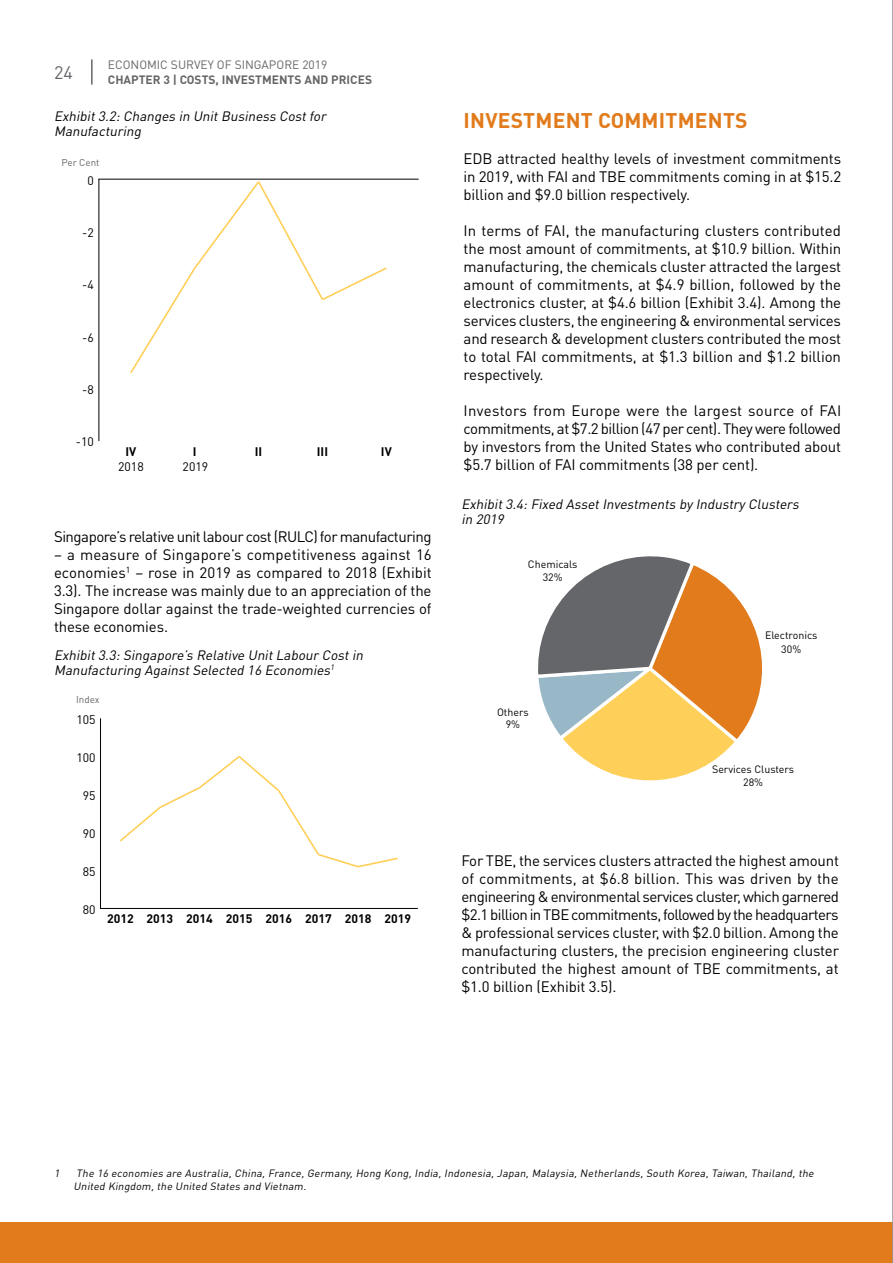
<style>
.page{position:relative;width:893px;height:1263px;background:#fff}
.page>*{position:absolute;margin:0;border:0;box-sizing:border-box;transform-origin:0 0}
.t1{font:700 21px "DIN Pro";letter-spacing:.01em;color:#e17b1c}
.t2{font:18px "DIN Pro";color:#656669}
.t3{font:15px/18px "DIN Pro";letter-spacing:-.01em;color:#000;text-align:justify}
.t4{font:15px "DIN Pro";letter-spacing:-.03em;color:#000}
.t5{font:italic 13.5px/15px "DIN Pro";color:#000}
.t6{font:700 12.3px "DIN Pro";color:#000}
.t7{font:12.3px "DIN Pro";color:#000}
.t8{font:700 12px "DIN Pro";color:#656669}
.t9{font:12px "DIN Pro";color:#656669}
.t10{font:10.65px/12.8px "DIN Pro";color:#000;text-align:center}
.t11{font:italic 10.5px/12.6px "DIN Pro";color:#000}
.t12{font:9.75px "DIN Pro";color:#656669}
</style>
<div class="page">
<div style="left:0;top:1222px;width:893px;height:41px;background:#e17b1c"></div>
<hr style="left:99px;top:179px;width:319px;height:1px;background:#000">
<hr style="left:98px;top:179px;width:1px;height:262px;background:#000">
<svg style="left:129px;top:179px;width:260px;height:194px"></svg>
<hr style="left:101px;top:908px;width:316px;height:1px;background:#000">
<hr style="left:100px;top:719px;width:1px;height:189px;background:#000">
<svg style="left:120px;top:756px;width:278px;height:112px"></svg>
<svg style="left:538px;top:556px;width:224px;height:225px"></svg>
<hr style="left:892px;top:0;width:1px;height:1263px;background:#939598">
<hr style="left:91px;top:59px;width:2px;height:26px;background:#656669">
<p class="t2" style="left:54px;top:60px;width:20px">24</p>
<p class="t9" style="left:108px;top:57px;width:221px">ECONOMIC SURVEY OF SINGAPORE 2019</p>
<p class="t8" style="left:108px;top:71px;width:266px">CHAPTER 3 | COSTS, INVESTMENTS AND PRICES</p>
<p class="t5" style="left:54px;top:108px;width:277px">Exhibit3.2:Changes in UnitBusiness Costfor<br>Manufacturing</p>
<p class="t12" style="left:61px;top:155px;width:40px">Per Cent</p>
<p class="t7" style="left:87px;top:172px;width:8px">0</p>
<p class="t7" style="left:82px;top:224px;width:13px">-2</p>
<p class="t7" style="left:82px;top:277px;width:13px">-4</p>
<p class="t7" style="left:82px;top:329px;width:13px">-6</p>
<p class="t7" style="left:82px;top:381px;width:13px">-8</p>
<p class="t7" style="left:76px;top:434px;width:20px">-10</p>
<p class="t6" style="left:125px;top:443px;width:12px">IV</p>
<p class="t6" style="left:193px;top:443px;width:5px">I</p>
<p class="t6" style="left:255px;top:443px;width:9px">II</p>
<p class="t6" style="left:317px;top:443px;width:13px">III</p>
<p class="t6" style="left:381px;top:443px;width:12px">IV</p>
<p class="t7" style="left:118px;top:458px;width:27px">2018</p>
<p class="t7" style="left:183px;top:458px;width:27px">2019</p>
<p class="t4" style="left:54px;top:527px;width:379px">Singapore’s relative unit labour cost (RULC) for manufacturing</p>
<p class="t3" style="left:54px;top:545px;width:379px">– a measure of Singapore’s competitiveness against 16 economies<sup>1</sup> – rose in 2019 as compared to 2018 (Exhibit 3.3). The increase was mainly due to an appreciation of the Singapore dollar against the trade-weighted currencies of these economies.</p>
<p class="t5" style="left:54px;top:647px;width:314px">Exhibit3.3:Singapore’s Relative UnitLabour Costin<br>Manufacturing AgainstSelected 16 Economies<sup>1</sup></p>
<p class="t12" style="left:76px;top:693px;width:25px">Index</p>
<p class="t7" style="left:76px;top:711px;width:21px">105</p>
<p class="t7" style="left:76px;top:749px;width:21px">100</p>
<p class="t7" style="left:83px;top:787px;width:14px">95</p>
<p class="t7" style="left:83px;top:825px;width:14px">90</p>
<p class="t7" style="left:83px;top:863px;width:14px">85</p>
<p class="t7" style="left:83px;top:901px;width:14px">80</p>
<p class="t6" style="left:107px;top:910px;width:305px">2012 2013 2014 2015 2016 2017 2018 2019</p>
<h1 class="t1" style="left:464px;top:106px;width:285px">INVESTMENT COMMITMENTS</h1>
<p class="t3" style="left:464px;top:149px;width:379px">EDB attracted healthy levels of investment commitments in 2019, with FAI and TBE commitments coming in at $15.2 billion and $9.0 billion respectively.</p>
<p class="t3" style="left:464px;top:221px;width:379px">In terms of FAI, the manufacturing clusters contributed the most amount of commitments, at $10.9 billion. Within manufacturing, the chemicals cluster attracted the largest amount of commitments, at $4.9 billion, followed by the electronics cluster, at $4.6 billion (Exhibit 3.4). Among the services clusters, the engineering &amp; environmental services and research &amp; development clusters contributed the most to total FAI commitments, at $1.3 billion and $1.2 billion respectively.</p>
<p class="t3" style="left:464px;top:401px;width:379px">Investors from Europe were the largest source of FAI commitments, at $7.2 billion (47 per cent). They were followed by investors from the United States who contributed about $5.7 billion of FAI commitments (38 per cent).</p>
<p class="t5" style="left:461px;top:496px;width:342px">Exhibit3.4:Fixed AssetInvestments by Industry Clusters in 2019</p>
<p class="t10" style="left:528px;top:557px;width:51px">Chemicals<br>32%</p>
<p class="t10" style="left:497px;top:705px;width:33px">Others<br>9%</p>
<p class="t10" style="left:765px;top:628px;width:54px">Electronics</p>
<p class="t10" style="left:781px;top:642px;width:21px">30%</p>
<p class="t10" style="left:712px;top:762px;width:84px">Services Clusters</p>
<p class="t10" style="left:743px;top:775px;width:21px">28%</p>
<p class="t3" style="left:461px;top:851px;width:379px">For TBE, the services clusters attracted the highest amount of commitments, at $6.8 billion. This was driven by the engineering &amp; environmental services cluster, which garnered $2.1 billion in TBE commitments, followed by the headquarters &amp; professional services cluster, with $2.0 billion. Among the manufacturing clusters, the precision engineering cluster contributed the highest amount of TBE commitments, at $1.0 billion (Exhibit 3.5).</p>
<p class="t11" style="left:54px;top:1167px;width:9px">1</p>
<p class="t11" style="left:74px;top:1167px;width:744px">The 16 economies are Australia, China, France, Germany, Hong Kong, India, Indonesia, Japan, Malaysia, Netherlands, South Korea, Taiwan, Thailand, the<br>United Kingdom, the United States and Vietnam.</p>
</div>
